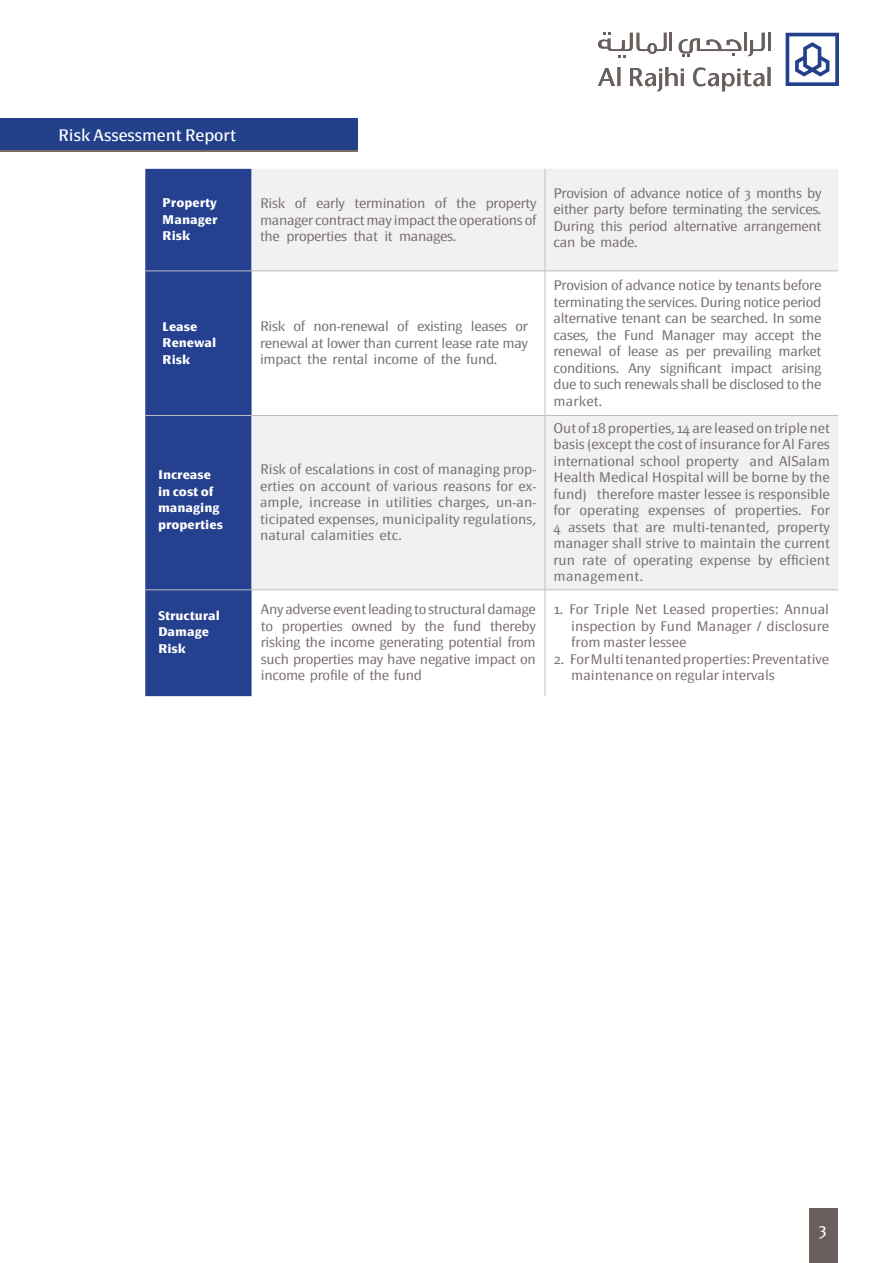
<style>
.page{position:relative;width:893px;height:1263px;background:#fff}
.page>*{position:absolute;margin:0;border:0;box-sizing:border-box;transform-origin:0 0}
.t1{font:18px "Al Rajhi";color:#fff}
.t2{font:300 15px/16.5px "Al Rajhi";letter-spacing:-.02em;color:#786f6c;text-align:justify}
.t3{font:300 15px/16.5px "Al Rajhi";color:#786f6c}
.t4{font:700 13.5px/16.5px "Al Rajhi";color:#fff}
</style>
<div class="page">
<div style="left:809px;top:1209px;width:28px;height:54px;background:#695f5c"></div>
<hr style="left:669px;top:33px;width:3px;height:18px;background:#695f5c">
<svg style="left:748px;top:33px;width:17px;height:23px"></svg>
<hr style="left:767px;top:33px;width:3px;height:18px;background:#695f5c">
<hr style="left:744px;top:33px;width:3px;height:18px;background:#695f5c">
<svg style="left:598px;top:33px;width:68px;height:24px"></svg>
<svg style="left:679px;top:38px;width:62px;height:19px"></svg>
<svg style="left:598px;top:67px;width:172px;height:24px"></svg>
<svg style="left:786px;top:33px;width:53px;height:53px"></svg>
<div style="left:145px;top:169px;width:107px;height:527px;background:#25408f"></div>
<svg style="left:252px;top:169px;width:586px;height:421px;fill:#f1f1f2"></svg>
<hr style="left:545px;top:169px;width:1px;height:102px;background:#bcbec0">
<hr style="left:145px;top:271px;width:107px;height:1px;background:#bcbec0">
<hr style="left:252px;top:271px;width:293px;height:1px;background:#bcbec0">
<hr style="left:545px;top:271px;width:293px;height:1px;background:#bcbec0">
<hr style="left:545px;top:271px;width:1px;height:144px;background:#bcbec0">
<hr style="left:145px;top:415px;width:107px;height:1px;background:#bcbec0">
<hr style="left:252px;top:415px;width:293px;height:1px;background:#bcbec0">
<hr style="left:545px;top:415px;width:293px;height:1px;background:#bcbec0">
<hr style="left:545px;top:416px;width:1px;height:174px;background:#bcbec0">
<hr style="left:145px;top:590px;width:107px;height:1px;background:#bcbec0">
<hr style="left:252px;top:590px;width:293px;height:1px;background:#bcbec0">
<hr style="left:545px;top:590px;width:293px;height:1px;background:#bcbec0">
<hr style="left:545px;top:590px;width:1px;height:106px;background:#bcbec0">
<div style="left:0;top:118px;width:357px;height:32px;background:#23408a"></div>
<hr style="left:0;top:151px;width:357px;height:1px;background:#7d6c65">
<p class="t1" style="left:58px;top:125px;width:179px">Risk Assessment Report</p>
<p class="t4" style="left:162px;top:196px;width:57px;text-align:justify">Property Manager Risk</p>
<p class="t2" style="left:260px;top:196px;width:278px">Risk of early termination of the property manager contract may impact the operations of the properties that it manages.</p>
<p class="t2" style="left:553px;top:186px;width:269px">Provision of advance notice of 3 months by either party before terminating the services.<br>During this period alternative arrangement can be made.</p>
<p class="t4" style="left:162px;top:319px;width:56px">Lease<br>Renewal<br>Risk</p>
<p class="t2" style="left:260px;top:320px;width:269px">Risk of non-renewal of existing leases or renewal at lower than current lease rate may impact the rental income of the fund.</p>
<p class="t4" style="left:158px;top:468px;width:66px">Increase in cost of managing properties</p>
<p class="t2" style="left:260px;top:462px;width:278px">Risk of escalations in cost of managing prop&shy;erties on account of various reasons for ex&shy;ample, increase in utilities charges, un-an&shy;ticipated expenses, municipality regulations, natural calamities etc.</p>
<p class="t2" style="left:553px;top:278px;width:269px">Provision of advance notice by tenants before terminating the services. During notice period alternative tenant can be searched. In some cases, the Fund Manager may accept the renewal of lease as per prevailing market conditions. Any significant impact arising due to such renewals shall be disclosed to the market.</p>
<p class="t2" style="left:553px;top:421px;width:278px">Out of 18 properties, 14 are leased on triple net basis (except the cost of insurance for Al Fares international school property and AlSalam Health Medical Hospital will be borne by the fund) therefore master lessee is responsible for operating expenses of properties. For 4 assets that are multi-tenanted, property manager shall strive to maintain the current run rate of operating expense by efficient management.</p>
<p class="t4" style="left:158px;top:608px;width:64px">Structural<br>Damage<br>Risk</p>
<p class="t2" style="left:261px;top:602px;width:276px">Any adverse event leading to structural damage to properties owned by the fund thereby risking the income generating potential from such properties may have negative impact on income profile of the fund</p>
<p class="t2" style="left:571px;top:602px;width:259px;text-indent:-17px">1. For Triple Net Leased properties: Annual inspection by Fund Manager / disclosure from master lessee</p>
<p class="t3" style="left:571px;top:652px;width:259px;text-indent:-17px">2. For Multi tenanted properties: Preventative maintenance on regular intervals</p>
<p class="t1" style="left:819px;top:1219px;width:9px">3</p>
</div>
